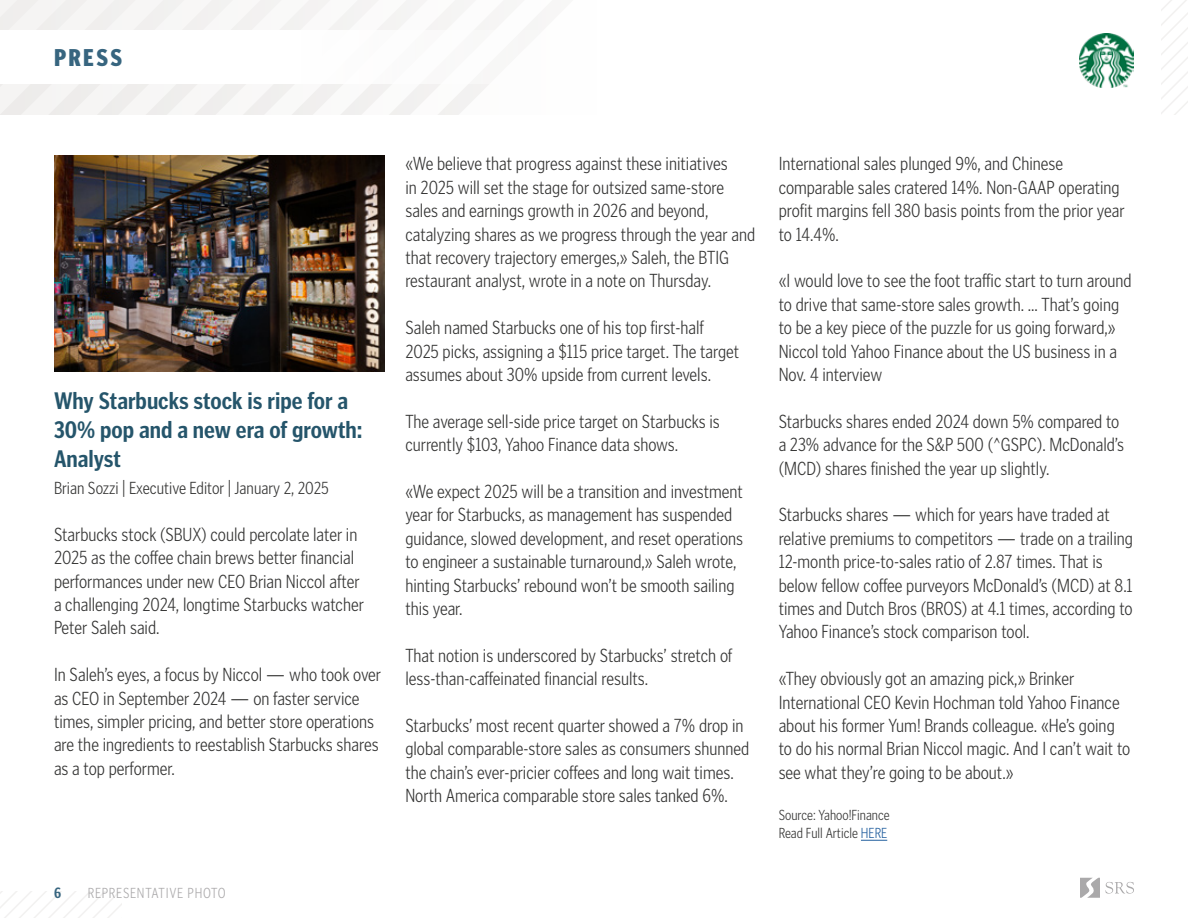
<style>
.page{position:relative;width:1188px;height:918px;background:#fff}
.page>*{position:absolute;margin:0;border:0;box-sizing:border-box;transform-origin:0 0}
.t1{font:700 24px/28.8px "Poynter Gothic Text Cond";color:#25556b}
.t2{font:900 24px "Poynter Gothic Text Cond";letter-spacing:.1em;color:#37657f}
.t3{font:300 19.5px/23.4px "Poynter Gothic Text Cond";color:#343433}
.t4{font:300 18px "Poynter Gothic Text Cond";color:#343433}
.t5{font:300 15px/18px "Poynter Gothic Text Cond";color:#343433}
.t6{font:300 15px "Poynter Gothic Text Cond";letter-spacing:.05em;color:#aaa9aa}
.t7{font:700 15px "Poynter Gothic Text Cond";color:#37657f}
.s1{color:#215e9e}
</style>
<div class="page">
<svg style="left:0;top:891px;width:122px;height:27px"></svg>
<svg style="left:1080px;top:878px;width:54px;height:20px"></svg>
<svg style="left:0;top:0;width:538px;height:115px"></svg>
<svg style="left:1161px;top:0;width:27px;height:115px"></svg>
<div style="left:0;top:30px;width:594px;height:54px;background:#fff"></div>
<img style="left:1080px;top:34px;width:54px;height:54px">
<img style="left:54px;top:155px;width:331px;height:216px">
<svg style="left:861px;top:840px;width:26px;height:1px"></svg>
<p class="t2" style="left:54px;top:44px;width:70px">PRESS</p>
<p class="t1" style="left:54px;top:387px;width:310px">Why Starbucks stock is ripe for a<br>30% pop and a new era of growth:<br>Analyst</p>
<p class="t4" style="left:54px;top:479px;width:276px">Brian Sozzi | Executive Editor | January 2, 2025</p>
<p class="t3" style="left:54px;top:523px;width:311px">Starbucks stock (SBUX) could percolate later in 2025 as the coffee chain brews better financial performances under new CEO Brian Niccol after a challenging 2024, longtime Starbucks watcher Peter Saleh said.</p>
<p class="t3" style="left:54px;top:663px;width:329px">In Saleh’s eyes, a focus by Niccol — who took over as CEO in September 2024 — on faster service times, simpler pricing, and better store operations are the ingredients to reestablish Starbucks shares as a top performer.</p>
<p class="t3" style="left:405px;top:152px;width:351px">«We believe that progress against these initiatives<br>in 2025 will set the stage for outsized same-store sales and earnings growth in 2026 and beyond, catalyzing shares as we progress through the year and that recovery trajectory emerges,» Saleh, the BTIG restaurant analyst, wrote in a note on Thursday.</p>
<p class="t3" style="left:405px;top:316px;width:335px">Saleh named Starbucks one of his top first-half<br>2025 picks, assigning a $115 price target. The target assumes about 30% upside from current levels.</p>
<p class="t3" style="left:405px;top:410px;width:316px">The average sell-side price target on Starbucks is currently $103, Yahoo Finance data shows.</p>
<p class="t3" style="left:405px;top:480px;width:339px">«We expect 2025 will be a transition and investment year for Starbucks, as management has suspended guidance, slowed development, and reset operations to engineer a sustainable turnaround,» Saleh wrote, hinting Starbucks’ rebound won’t be smooth sailing this year.</p>
<p class="t3" style="left:405px;top:644px;width:328px">That notion is underscored by Starbucks’ stretch of less-than-caffeinated financial results.</p>
<p class="t3" style="left:405px;top:714px;width:345px">Starbucks’ most recent quarter showed a 7% drop in global comparable-store sales as consumers shunned the chain’s ever-pricier coffees and long wait times.<br>North America comparable store sales tanked 6%.</p>
<p class="t7" style="left:54px;top:884px;width:9px">6</p>
<p class="t6" style="left:88px;top:885px;width:140px">REPRESENTATIVE PHOTO</p>
<p class="t3" style="left:779px;top:152px;width:347px">International sales plunged 9%, and Chinese comparable sales cratered 14%. Non-GAAP operating profit margins fell 380 basis points from the prior year to 14.4%.</p>
<p class="t3" style="left:779px;top:269px;width:355px">«I would love to see the foot traffic start to turn around to drive that same-store sales growth. ... That’s going to be a key piece of the puzzle for us going forward,» Niccol told Yahoo Finance about the US business in a Nov. 4 interview</p>
<p class="t3" style="left:779px;top:410px;width:347px">Starbucks shares ended 2024 down 5% compared to a 23% advance for the S&amp;P 500 (^GSPC). McDonald’s (MCD) shares finished the year up slightly.</p>
<p class="t3" style="left:779px;top:503px;width:356px">Starbucks shares — which for years have traded at relative premiums to competitors — trade on a trailing 12-month price-to-sales ratio of 2.87 times. That is below fellow coffee purveyors McDonald’s (MCD) at 8.1 times and Dutch Bros (BROS) at 4.1 times, according to Yahoo Finance’s stock comparison tool.</p>
<p class="t3" style="left:779px;top:667px;width:353px">«They obviously got an amazing pick,» Brinker International CEO Kevin Hochman told Yahoo Finance about his former Yum! Brands colleague. «He’s going to do his normal Brian Niccol magic. And I can’t wait to see what they’re going to be about.»</p>
<p class="t5" style="left:779px;top:806px;width:112px">Source: Yahoo!Finance<br>Read Full Article <span class="s1">HERE</span></p>
</div>
